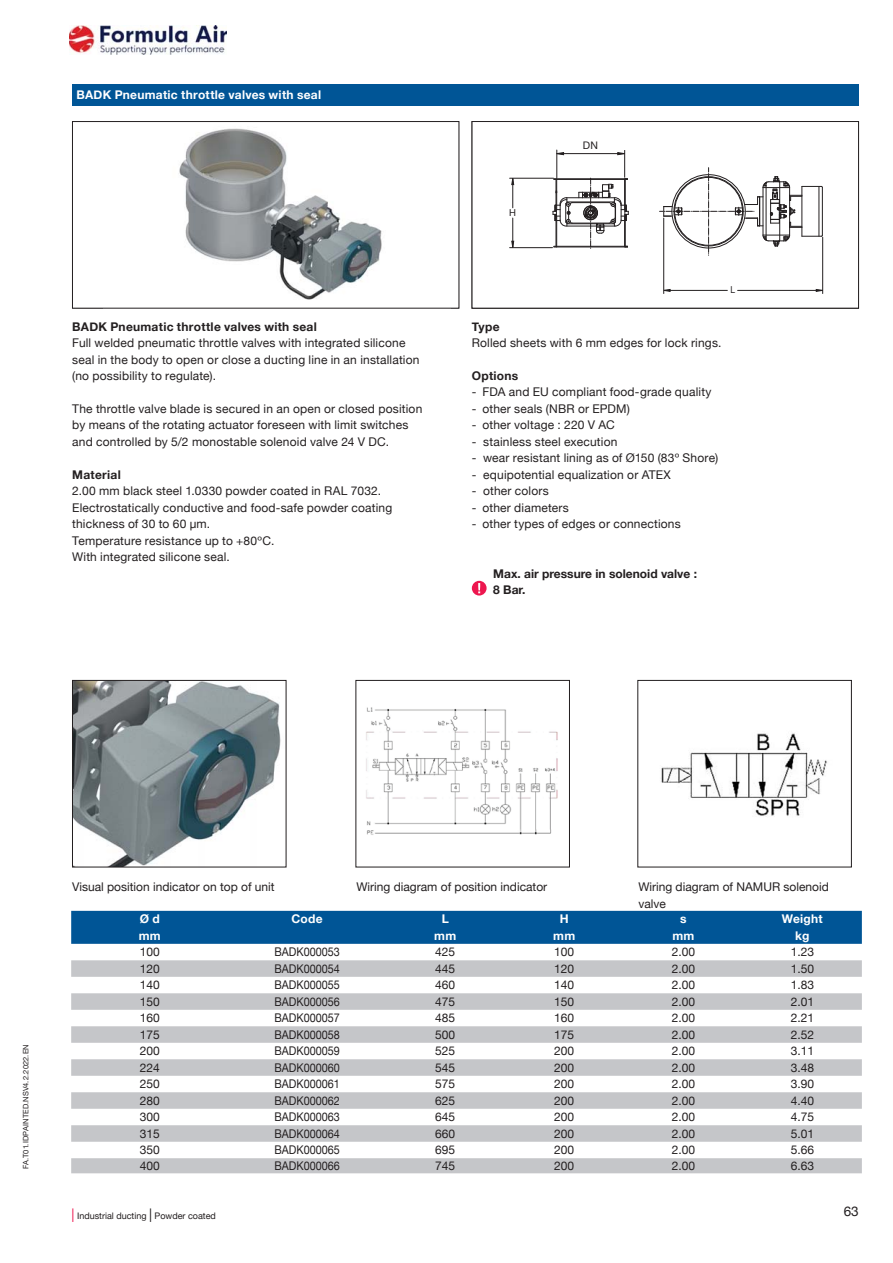
<style>
.page{position:relative;width:893px;height:1263px;background:#fff}
.page>*{position:absolute;margin:0;border:0;box-sizing:border-box;transform-origin:0 0}
.t1{font:13.5px "Helvetica Neue";color:#231f20}
.t2{font:12px/16.5px "Helvetica Neue";letter-spacing:.01em;color:#231f20}
.t3{font:12px "Helvetica Neue";letter-spacing:.01em;color:#231f20;scale:.9 1}
.t4{font:700 12px "Helvetica Neue";letter-spacing:.02em;color:#fff}
.t5{font:700 12px "Helvetica Neue";letter-spacing:.02em;color:#231f20}
.t6{font:700 12px/16.5px "Helvetica Neue";color:#231f20}
.t7{font:9px "Helvetica Neue";color:#231f20}
.t8{font:7.5px "Helvetica Neue";letter-spacing:.02em;color:#231f20}
.s1{font-size:13.5px;color:#ed174f}
.s2{font-size:13.5px}
</style>
<div class="page">
<img style="left:69px;top:26px;width:157px;height:28px">
<hr style="left:510px;top:178px;width:43px;height:1px;background:#231f20">
<hr style="left:510px;top:247px;width:42px;height:1px;background:#231f20">
<hr style="left:512px;top:178px;width:1px;height:30px;background:#231f20">
<hr style="left:663px;top:218px;width:1px;height:76px;background:#231f20">
<hr style="left:822px;top:237px;width:1px;height:57px;background:#231f20">
<hr style="left:737px;top:290px;width:85px;height:1px;background:#231f20">
<svg style="left:816px;top:289px;width:6px;height:3px"></svg>
<hr style="left:664px;top:290px;width:63px;height:1px;background:#231f20">
<svg style="left:664px;top:289px;width:6px;height:3px"></svg>
<svg style="left:659px;top:168px;width:164px;height:87px"></svg>
<div style="left:472px;top:121px;width:387px;height:187px;border:1px solid #231f20"></div>
<img style="left:179px;top:128px;width:203px;height:172px">
<div style="left:72px;top:121px;width:387px;height:187px;border:1px solid #231f20"></div>
<div style="left:72px;top:84px;width:787px;height:21px;background:#005596"></div>
<div style="left:71px;top:911px;width:791px;height:33px;background:#005596"></div>
<svg style="left:71px;top:960px;width:791px;height:213px"></svg>
<img style="left:74px;top:682px;width:207px;height:183px">
<div style="left:72px;top:680px;width:214px;height:187px;border:1px solid #231f20"></div>
<img style="left:366px;top:707px;width:192px;height:128px">
<div style="left:356px;top:680px;width:214px;height:187px;border:1px solid #231f20"></div>
<img style="left:661px;top:733px;width:166px;height:84px">
<div style="left:472px;top:581px;width:14px;height:15px;background:#ed174f;border-radius:50%"></div>
<svg style="left:478px;top:583px;width:2px;height:10px"></svg>
<svg style="left:510px;top:217px;width:5px;height:31px"></svg>
<svg style="left:553px;top:149px;width:76px;height:100px"></svg>
<p class="t4" style="left:77px;top:87px;width:246px">BADK Pneumatic throttle valves with seal</p>
<p class="t5" style="left:72px;top:319px;width:246px">BADK Pneumatic throttle valves with seal</p>
<p class="t2" style="left:72px;top:334px;width:349px">Full welded pneumatic throttle valves with integrated silicone seal in the body to open or close a ducting line in an installation (no possibility to regulate).</p>
<p class="t2" style="left:72px;top:400px;width:352px">The throttle valve blade is secured in an open or closed position by means of the rotating actuator foreseen with limit switches and controlled by 5/2 monostable solenoid valve 24 V DC.</p>
<p class="t5" style="left:72px;top:467px;width:50px">Material</p>
<p class="t2" style="left:72px;top:483px;width:321px">2.00 mm black steel 1.0330 powder coated in RAL 7032.<br>Electrostatically conductive and food-safe powder coating thickness of 30 to 60 μm.<br>Temperature resistance up to +80ºC.<br>With integrated silicone seal.</p>
<p class="t5" style="left:472px;top:319px;width:29px">Type</p>
<p class="t2" style="left:472px;top:334px;width:251px">Rolled sheets with 6 mm edges for lock rings.</p>
<p class="t5" style="left:472px;top:368px;width:48px">Options</p>
<p class="t2" style="left:472px;top:384px;width:241px">- FDA and EU compliant food-grade quality</p>
<p class="t2" style="left:472px;top:400px;width:160px">- other seals (NBR or EPDM)</p>
<p class="t2" style="left:472px;top:417px;width:144px">- other voltage : 220 V AC</p>
<p class="t2" style="left:472px;top:433px;width:147px">- stainless steel execution</p>
<p class="t2" style="left:472px;top:450px;width:248px">- wear resistant lining as of Ø150 (83º Shore)</p>
<p class="t2" style="left:472px;top:466px;width:201px">- equipotential equalization or ATEX</p>
<p class="t2" style="left:472px;top:483px;width:79px">- other colors</p>
<p class="t2" style="left:472px;top:499px;width:98px">- other diameters</p>
<p class="t2" style="left:472px;top:516px;width:210px">- other types of edges or connections</p>
<p class="t6" style="left:493px;top:565px;width:205px">Max. air pressure in solenoid valve :<br>8 Bar.</p>
<p class="t8" style="left:21px;top:1169px;width:126px;rotate:-90deg">FA.T01.IDPAINTED.NSV4.2.2022.EN</p>
<p class="t2" style="left:72px;top:879px;width:204px">Visual position indicator on top of unit</p>
<p class="t2" style="left:356px;top:879px;width:192px">Wiring diagram of position indicator</p>
<p class="t2" style="left:638px;top:879px;width:192px">Wiring diagram of NAMUR solenoid valve</p>
<p class="t4" style="left:140px;top:912px;width:21px">Ø d</p>
<p class="t4" style="left:291px;top:912px;width:33px">Code</p>
<p class="t4" style="left:442px;top:912px;width:9px">L</p>
<p class="t4" style="left:560px;top:912px;width:10px">H</p>
<p class="t4" style="left:680px;top:912px;width:8px">s</p>
<p class="t4" style="left:782px;top:912px;width:42px">Weight</p>
<p class="t4" style="left:139px;top:928px;width:23px">mm</p>
<p class="t4" style="left:434px;top:928px;width:23px">mm</p>
<p class="t4" style="left:553px;top:928px;width:23px">mm</p>
<p class="t4" style="left:672px;top:928px;width:23px">mm</p>
<p class="t4" style="left:795px;top:928px;width:16px">kg</p>
<p class="t2" style="left:140px;top:944px;width:22px">100</p>
<p class="t3" style="left:274px;top:945px;width:74px">BADK000053</p>
<p class="t2" style="left:435px;top:944px;width:22px">425</p>
<p class="t2" style="left:554px;top:944px;width:22px">100</p>
<p class="t2" style="left:672px;top:944px;width:25px">2.00</p>
<p class="t2" style="left:791px;top:944px;width:25px">1.23</p>
<p class="t2" style="left:140px;top:960px;width:22px">120</p>
<p class="t3" style="left:274px;top:961px;width:74px">BADK000054</p>
<p class="t2" style="left:435px;top:960px;width:22px">445</p>
<p class="t2" style="left:554px;top:960px;width:22px">120</p>
<p class="t2" style="left:672px;top:960px;width:25px">2.00</p>
<p class="t2" style="left:791px;top:960px;width:25px">1.50</p>
<p class="t2" style="left:140px;top:977px;width:22px">140</p>
<p class="t3" style="left:274px;top:978px;width:74px">BADK000055</p>
<p class="t2" style="left:435px;top:977px;width:22px">460</p>
<p class="t2" style="left:554px;top:977px;width:22px">140</p>
<p class="t2" style="left:672px;top:977px;width:25px">2.00</p>
<p class="t2" style="left:791px;top:977px;width:25px">1.83</p>
<p class="t2" style="left:140px;top:993px;width:22px">150</p>
<p class="t3" style="left:274px;top:994px;width:74px">BADK000056</p>
<p class="t2" style="left:435px;top:993px;width:22px">475</p>
<p class="t2" style="left:554px;top:993px;width:22px">150</p>
<p class="t2" style="left:672px;top:993px;width:25px">2.00</p>
<p class="t2" style="left:791px;top:993px;width:25px">2.01</p>
<p class="t2" style="left:140px;top:1010px;width:22px">160</p>
<p class="t3" style="left:274px;top:1011px;width:74px">BADK000057</p>
<p class="t2" style="left:435px;top:1010px;width:22px">485</p>
<p class="t2" style="left:554px;top:1010px;width:22px">160</p>
<p class="t2" style="left:672px;top:1010px;width:25px">2.00</p>
<p class="t2" style="left:791px;top:1010px;width:25px">2.21</p>
<p class="t2" style="left:140px;top:1026px;width:22px">175</p>
<p class="t3" style="left:274px;top:1027px;width:74px">BADK000058</p>
<p class="t2" style="left:435px;top:1026px;width:22px">500</p>
<p class="t2" style="left:554px;top:1026px;width:22px">175</p>
<p class="t2" style="left:672px;top:1026px;width:25px">2.00</p>
<p class="t2" style="left:791px;top:1026px;width:25px">2.52</p>
<p class="t2" style="left:140px;top:1043px;width:22px">200</p>
<p class="t3" style="left:274px;top:1044px;width:74px">BADK000059</p>
<p class="t2" style="left:435px;top:1043px;width:22px">525</p>
<p class="t2" style="left:554px;top:1043px;width:22px">200</p>
<p class="t2" style="left:672px;top:1043px;width:25px">2.00</p>
<p class="t2" style="left:791px;top:1043px;width:25px">3.11</p>
<p class="t2" style="left:140px;top:1059px;width:22px">224</p>
<p class="t3" style="left:274px;top:1060px;width:74px">BADK000060</p>
<p class="t2" style="left:435px;top:1059px;width:22px">545</p>
<p class="t2" style="left:554px;top:1059px;width:22px">200</p>
<p class="t2" style="left:672px;top:1059px;width:25px">2.00</p>
<p class="t2" style="left:791px;top:1059px;width:25px">3.48</p>
<p class="t2" style="left:140px;top:1076px;width:22px">250</p>
<p class="t3" style="left:274px;top:1077px;width:74px">BADK000061</p>
<p class="t2" style="left:435px;top:1076px;width:22px">575</p>
<p class="t2" style="left:554px;top:1076px;width:22px">200</p>
<p class="t2" style="left:672px;top:1076px;width:25px">2.00</p>
<p class="t2" style="left:791px;top:1076px;width:25px">3.90</p>
<p class="t2" style="left:140px;top:1092px;width:22px">280</p>
<p class="t3" style="left:274px;top:1093px;width:74px">BADK000062</p>
<p class="t2" style="left:435px;top:1092px;width:22px">625</p>
<p class="t2" style="left:554px;top:1092px;width:22px">200</p>
<p class="t2" style="left:672px;top:1092px;width:25px">2.00</p>
<p class="t2" style="left:791px;top:1092px;width:25px">4.40</p>
<p class="t2" style="left:140px;top:1109px;width:22px">300</p>
<p class="t3" style="left:274px;top:1110px;width:74px">BADK000063</p>
<p class="t2" style="left:435px;top:1109px;width:22px">645</p>
<p class="t2" style="left:554px;top:1109px;width:22px">200</p>
<p class="t2" style="left:672px;top:1109px;width:25px">2.00</p>
<p class="t2" style="left:791px;top:1109px;width:25px">4.75</p>
<p class="t2" style="left:140px;top:1125px;width:22px">315</p>
<p class="t3" style="left:274px;top:1126px;width:74px">BADK000064</p>
<p class="t2" style="left:435px;top:1125px;width:22px">660</p>
<p class="t2" style="left:554px;top:1125px;width:22px">200</p>
<p class="t2" style="left:672px;top:1125px;width:25px">2.00</p>
<p class="t2" style="left:791px;top:1125px;width:25px">5.01</p>
<p class="t2" style="left:140px;top:1142px;width:22px">350</p>
<p class="t3" style="left:274px;top:1143px;width:74px">BADK000065</p>
<p class="t2" style="left:435px;top:1142px;width:22px">695</p>
<p class="t2" style="left:554px;top:1142px;width:22px">200</p>
<p class="t2" style="left:672px;top:1142px;width:25px">2.00</p>
<p class="t2" style="left:791px;top:1142px;width:25px">5.66</p>
<p class="t2" style="left:140px;top:1157px;width:22px">400</p>
<p class="t3" style="left:274px;top:1159px;width:74px">BADK000066</p>
<p class="t2" style="left:435px;top:1157px;width:22px">745</p>
<p class="t2" style="left:554px;top:1157px;width:22px">200</p>
<p class="t2" style="left:672px;top:1157px;width:25px">2.00</p>
<p class="t2" style="left:791px;top:1157px;width:25px">6.63</p>
<p class="t7" style="left:72px;top:1210px;width:146px"><span class="s1">|</span> Industrial ducting <span class="s2">|</span> Powder coated</p>
<p class="t1" style="left:844px;top:1203px;width:17px">63</p>
</div>
